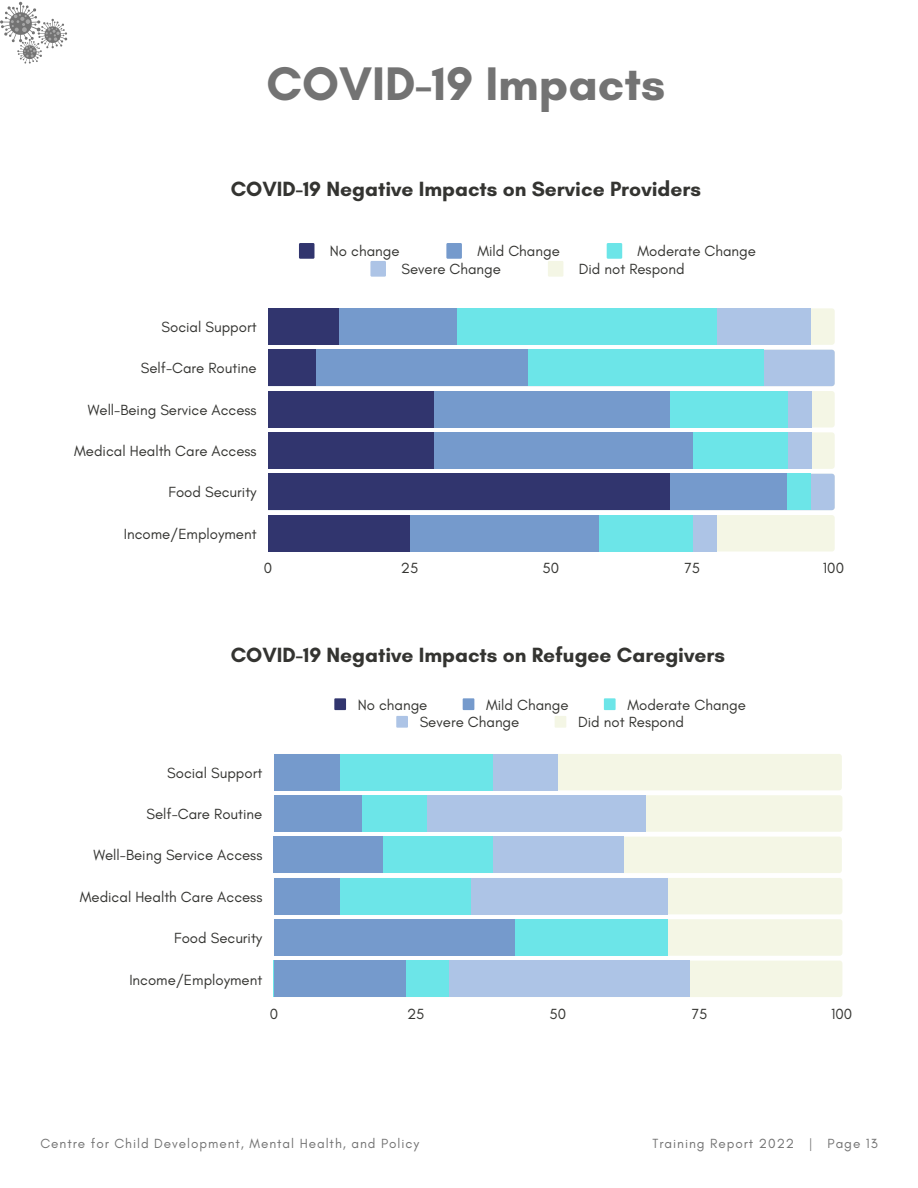
<style>
.page{position:relative;width:918px;height:1188px;background:#fff}
.page>*{position:absolute;margin:0;border:0;box-sizing:border-box;transform-origin:0 0}
.t1{font:700 48px "Glacial Indifference";color:#737373}
.t2{font:700 21px "Glacial Indifference";color:#343431}
.t3{font:15px "Glacial Indifference";color:#343431}
.t4{font:13.5px "Glacial Indifference";letter-spacing:.07em;color:#737373}
</style>
<div class="page">
<svg style="left:0;top:2px;width:67px;height:62px"></svg>
<div style="left:299px;top:243px;width:15px;height:16px;background:#31356e"></div>
<div style="left:446px;top:243px;width:16px;height:16px;background:#759acc"></div>
<div style="left:607px;top:243px;width:15px;height:16px;background:#6ce5e8"></div>
<div style="left:370px;top:261px;width:16px;height:16px;background:#adc4e6"></div>
<div style="left:548px;top:261px;width:15px;height:16px;background:#f4f6e5"></div>
<svg style="left:268px;top:308px;width:567px;height:244px"></svg>
<div style="left:268px;top:515px;width:449px;height:37px;background:#adc4e6"></div>
<div style="left:268px;top:308px;width:448px;height:37px;background:#6ce5e8"></div>
<div style="left:268px;top:350px;width:496px;height:36px;background:#6ce5e8"></div>
<div style="left:268px;top:391px;width:520px;height:37px;background:#6ce5e8"></div>
<div style="left:268px;top:432px;width:520px;height:37px;background:#6ce5e8"></div>
<div style="left:268px;top:474px;width:543px;height:36px;background:#6ce5e8"></div>
<div style="left:268px;top:515px;width:425px;height:37px;background:#6ce5e8"></div>
<div style="left:268px;top:308px;width:189px;height:37px;background:#759acc"></div>
<div style="left:268px;top:350px;width:260px;height:36px;background:#759acc"></div>
<div style="left:268px;top:391px;width:402px;height:37px;background:#759acc"></div>
<div style="left:268px;top:432px;width:425px;height:37px;background:#759acc"></div>
<div style="left:268px;top:474px;width:519px;height:36px;background:#759acc"></div>
<div style="left:268px;top:515px;width:330px;height:37px;background:#759acc"></div>
<div style="left:268px;top:308px;width:71px;height:37px;background:#31356e"></div>
<div style="left:268px;top:350px;width:47px;height:36px;background:#31356e"></div>
<div style="left:268px;top:391px;width:166px;height:37px;background:#31356e"></div>
<div style="left:268px;top:432px;width:166px;height:37px;background:#31356e"></div>
<div style="left:268px;top:474px;width:401px;height:36px;background:#31356e"></div>
<div style="left:268px;top:515px;width:142px;height:37px;background:#31356e"></div>
<div style="left:334px;top:698px;width:12px;height:12px;background:#31356e"></div>
<div style="left:463px;top:698px;width:11px;height:12px;background:#759acc"></div>
<div style="left:604px;top:698px;width:12px;height:12px;background:#6ce5e8"></div>
<div style="left:396px;top:716px;width:12px;height:12px;background:#adc4e6"></div>
<div style="left:555px;top:716px;width:11px;height:12px;background:#f4f6e5"></div>
<svg style="left:274px;top:754px;width:568px;height:243px"></svg>
<div style="left:274px;top:754px;width:284px;height:36px;background:#adc4e6"></div>
<div style="left:274px;top:795px;width:372px;height:37px;background:#adc4e6"></div>
<div style="left:274px;top:837px;width:350px;height:36px;background:#adc4e6"></div>
<div style="left:274px;top:878px;width:393px;height:36px;background:#adc4e6"></div>
<div style="left:274px;top:961px;width:415px;height:36px;background:#adc4e6"></div>
<div style="left:274px;top:754px;width:218px;height:36px;background:#6ce5e8"></div>
<div style="left:274px;top:795px;width:153px;height:37px;background:#6ce5e8"></div>
<div style="left:274px;top:837px;width:218px;height:36px;background:#6ce5e8"></div>
<div style="left:274px;top:878px;width:197px;height:36px;background:#6ce5e8"></div>
<div style="left:274px;top:919px;width:393px;height:37px;background:#6ce5e8"></div>
<div style="left:274px;top:961px;width:175px;height:36px;background:#6ce5e8"></div>
<div style="left:274px;top:754px;width:65px;height:36px;background:#759acc"></div>
<div style="left:274px;top:795px;width:87px;height:37px;background:#759acc"></div>
<div style="left:274px;top:837px;width:109px;height:36px;background:#759acc"></div>
<div style="left:274px;top:878px;width:65px;height:36px;background:#759acc"></div>
<div style="left:274px;top:919px;width:240px;height:37px;background:#759acc"></div>
<div style="left:274px;top:961px;width:131px;height:36px;background:#759acc"></div>
<h1 class="t1" style="left:266px;top:54px;width:400px">COVID-19 Impacts</h1>
<h2 class="t2" style="left:231px;top:176px;width:472px">COVID-19 Negative Impacts on Service Providers</h2>
<p class="t3" style="left:162px;top:318px;width:97px">Social Support</p>
<p class="t3" style="left:141px;top:359px;width:117px">Self-Care Routine</p>
<p class="t3" style="left:88px;top:400px;width:170px">Well-Being Service Access</p>
<p class="t3" style="left:74px;top:442px;width:184px">Medical Health Care Access</p>
<p class="t3" style="left:169px;top:483px;width:90px">Food Security</p>
<p class="t3" style="left:124px;top:525px;width:134px">Income/Employment</p>
<p class="t3" style="left:330px;top:242px;width:71px">No change</p>
<p class="t3" style="left:477px;top:242px;width:84px">Mild Change</p>
<p class="t3" style="left:638px;top:242px;width:120px">Moderate Change</p>
<p class="t3" style="left:401px;top:259px;width:101px">Severe Change</p>
<p class="t3" style="left:579px;top:259px;width:107px">Did not Respond</p>
<p class="t3" style="left:264px;top:559px;width:10px">0</p>
<p class="t3" style="left:401px;top:559px;width:19px">25</p>
<p class="t3" style="left:543px;top:559px;width:18px">50</p>
<p class="t3" style="left:684px;top:559px;width:17px">75</p>
<p class="t3" style="left:823px;top:559px;width:23px">100</p>
<h2 class="t2" style="left:231px;top:642px;width:496px">COVID-19 Negative Impacts on Refugee Caregivers</h2>
<p class="t3" style="left:167px;top:763px;width:97px">Social Support</p>
<p class="t3" style="left:147px;top:805px;width:117px">Self-Care Routine</p>
<p class="t3" style="left:93px;top:846px;width:170px">Well-Being Service Access</p>
<p class="t3" style="left:80px;top:888px;width:184px">Medical Health Care Access</p>
<p class="t3" style="left:174px;top:929px;width:90px">Food Security</p>
<p class="t3" style="left:129px;top:970px;width:135px">Income/Employment</p>
<p class="t3" style="left:358px;top:695px;width:71px">No change</p>
<p class="t3" style="left:486px;top:695px;width:84px">Mild Change</p>
<p class="t3" style="left:627px;top:695px;width:120px">Moderate Change</p>
<p class="t3" style="left:420px;top:713px;width:101px">Severe Change</p>
<p class="t3" style="left:578px;top:713px;width:107px">Did not Respond</p>
<p class="t3" style="left:270px;top:1005px;width:10px">0</p>
<p class="t3" style="left:407px;top:1005px;width:19px">25</p>
<p class="t3" style="left:549px;top:1005px;width:18px">50</p>
<p class="t3" style="left:692px;top:1005px;width:17px">75</p>
<p class="t3" style="left:831px;top:1005px;width:23px">100</p>
<p class="t4" style="left:40px;top:1135px;width:380px">Centre for Child Development, Mental Health, and Policy</p>
<p class="t4" style="left:653px;top:1135px;width:227px">Training Report 2022 | Page 13</p>
</div>
